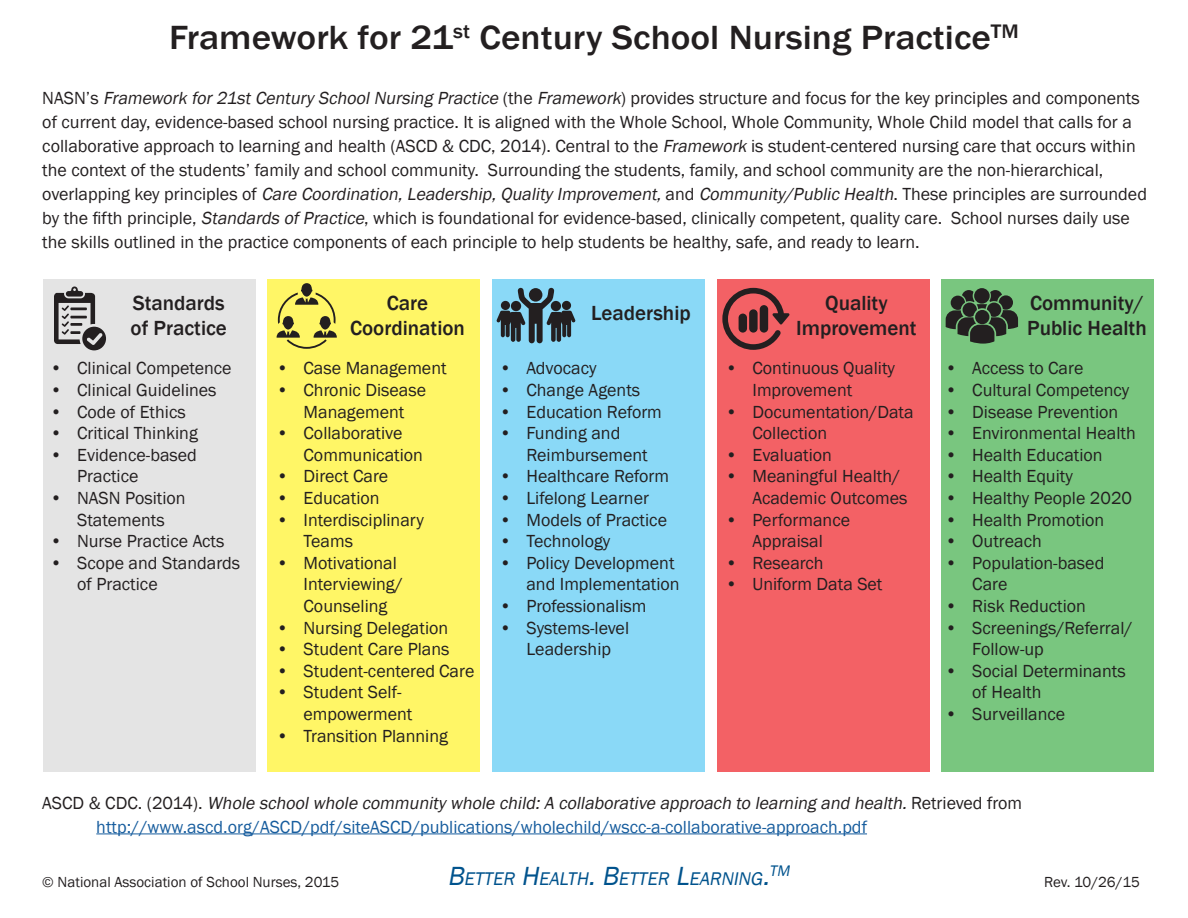
<style>
.page{position:relative;width:1188px;height:918px;background:#fff}
.page>*{position:absolute;margin:0;border:0;box-sizing:border-box;transform-origin:0 0}
.t1{font:500 34.5px "Franklin Gothic";color:#231f20;scale:1.08 1}
.t2{font:500 21px/25.2px "Franklin Gothic";color:#231f20}
.t3{font:italic 18.9px "Franklin Gothic";color:#00538d}
.t4{font:18px/21.6px "Franklin Gothic";color:#231f20}
.t5{font:18px/24px "Franklin Gothic";color:#175d9e}
.t6{font:15px "Franklin Gothic";color:#231f20}
.s1{font-style:italic}
.s2{color:#231f20}
.s3{font-style:italic;color:#231f20}
.s4{font-size:27px}
</style>
<div class="page">
<hr style="left:96px;top:833px;width:771px;height:1px;background:#175d9e">
<div style="left:268px;top:279px;width:212px;height:492px;background:#fff666"></div>
<svg style="left:277px;top:283px;width:60px;height:66px"></svg>
<div style="left:492px;top:279px;width:213px;height:492px;background:#8ad9f7"></div>
<svg style="left:497px;top:288px;width:78px;height:55px"></svg>
<div style="left:562px;top:301px;width:9px;height:9px;background:#231f20;border-radius:50%"></div>
<div style="left:717px;top:279px;width:212px;height:492px;background:#f36165"></div>
<svg style="left:722px;top:288px;width:68px;height:62px"></svg>
<div style="left:942px;top:279px;width:212px;height:492px;background:#79c67f"></div>
<svg style="left:974px;top:288px;width:16px;height:16px"></svg>
<svg style="left:946px;top:290px;width:72px;height:54px"></svg>
<div style="left:43px;top:279px;width:212px;height:492px;background:#e0e0e0"></div>
<svg style="left:54px;top:287px;width:52px;height:63px"></svg>
<p class="t1" style="left:169px;top:17px;width:788px">Framework for 21<sup>st</sup> Century School Nursing Practice<sup>TM</sup></p>
<p class="t4" style="left:42px;top:87px;width:1106px;line-height:24px">NASN’s <span class="s1">Framework for21stCenturySchoolNursing Practice</span> (the <span class="s1">Framework</span>) provides structure and focus for the key principles and components of current day, evidence-based school nursing practice. It is aligned with the Whole School, Whole Community, Whole Child model that calls for a collaborative approach to learning and health (ASCD &amp; CDC, 2014). Central to the <span class="s1">Framework</span> is student-centered nursing care that occurs within the context of the students’ family and school community. Surrounding the students, family, and school community are the non-hierarchical,<br>ove r l a p p i n g key p r i n c i p l es of <span class="s1">Care Coordination,Leadership,QualityImprovement,</span>a n d <span class="s1">Community/Public Health</span>. T h es e p r i n c i p l es a re s u r ro u n d e d by the fifth principle, <span class="s1">Standards ofPractice</span>, which is foundational for evidence-based, clinically competent, quality care. School nurses daily use the skills outlined in the practice components of each principle to help students be healthy, safe, and ready to learn.</p>
<p class="t2" style="left:131px;top:290px;width:98px">Standards of Practice</p>
<p class="t4" style="left:50px;top:358px;width:183px">• Clinical Competence</p>
<p class="t4" style="left:50px;top:380px;width:168px">• Clinical Guidelines</p>
<p class="t4" style="left:50px;top:401px;width:137px">• Code of Ethics</p>
<p class="t4" style="left:50px;top:423px;width:149px">• Critical Thinking</p>
<p class="t4" style="left:77px;top:444px;width:121px;text-indent:-27px">• Evidence-based<br>Practice</p>
<p class="t4" style="left:50px;top:488px;width:137px;text-align:center">• NASN Position<br>Statements</p>
<p class="t4" style="left:50px;top:531px;width:176px">• Nurse Practice Acts</p>
<p class="t4" style="left:77px;top:552px;width:164px;text-indent:-27px">• Scope and Standards of Practice</p>
<p class="t2" style="left:387px;top:290px;width:43px">Care</p>
<p class="t2" style="left:350px;top:316px;width:116px">Coordination</p>
<p class="t4" style="left:277px;top:358px;width:172px">• Case Management</p>
<p class="t4" style="left:277px;top:380px;width:151px;text-align:center">• Chronic Disease<br>Management</p>
<p class="t4" style="left:304px;top:423px;width:121px;text-indent:-27px">• Collaborative<br>Communication</p>
<p class="t4" style="left:277px;top:466px;width:113px">• Direct Care</p>
<p class="t4" style="left:277px;top:488px;width:105px">• Education</p>
<p class="t4" style="left:304px;top:509px;width:122px;text-indent:-27px">• Interdisciplinary<br>Teams</p>
<p class="t4" style="left:304px;top:552px;width:101px;text-indent:-27px">• Motivational<br>Interviewing/<br>Counseling</p>
<p class="t4" style="left:277px;top:617px;width:173px">• Nursing Delegation</p>
<p class="t4" style="left:277px;top:639px;width:175px">• Student Care Plans</p>
<p class="t4" style="left:277px;top:660px;width:199px">• Student-centered Care</p>
<p class="t4" style="left:304px;top:682px;width:110px;text-indent:-27px">• Student Self&shy;empowerment</p>
<p class="t4" style="left:277px;top:725px;width:173px">• Transition Planning</p>
<p class="t2" style="left:591px;top:301px;width:101px">Leadership</p>
<p class="t4" style="left:499px;top:358px;width:99px">• Advocacy</p>
<p class="t4" style="left:499px;top:380px;width:142px">• Change Agents</p>
<p class="t4" style="left:499px;top:401px;width:164px">• Education Reform</p>
<p class="t4" style="left:526px;top:423px;width:123px;text-indent:-27px">• Funding and<br>Reimbursement</p>
<p class="t4" style="left:499px;top:466px;width:171px">• Healthcare Reform</p>
<p class="t4" style="left:499px;top:488px;width:151px">• Lifelong Learner</p>
<p class="t4" style="left:499px;top:509px;width:169px">• Models of Practice</p>
<p class="t4" style="left:499px;top:531px;width:112px">• Technology</p>
<p class="t4" style="left:499px;top:552px;width:182px;text-align:right">• Policy Development and Implementation</p>
<p class="t4" style="left:499px;top:596px;width:149px">• Professionalism</p>
<p class="t4" style="left:499px;top:617px;width:131px;text-align:center">• Systems-level<br>Leadership</p>
<p class="t2" style="left:825px;top:290px;width:64px">Quality</p>
<p class="t2" style="left:796px;top:316px;width:122px">Improvement</p>
<p class="t4" style="left:753px;top:358px;width:144px;text-indent:-27px">• Continuous Quality<br>Improvement</p>
<p class="t4" style="left:753px;top:401px;width:163px;text-indent:-27px">• Documentation/Data<br>Collection</p>
<p class="t4" style="left:726px;top:444px;width:108px">• Evaluation</p>
<p class="t4" style="left:753px;top:466px;width:156px;text-indent:-27px">• Meaningful Health/<br>Academic Outcomes</p>
<p class="t4" style="left:726px;top:509px;width:126px;text-align:center">• Performance<br>Appraisal</p>
<p class="t4" style="left:726px;top:552px;width:100px">• Research</p>
<p class="t4" style="left:726px;top:574px;width:158px">• Uniform Data Set</p>
<p class="t2" style="left:1027px;top:290px;width:121px">Community/<br>Public Health</p>
<p class="t4" style="left:945px;top:358px;width:140px">• Access to Care</p>
<p class="t4" style="left:945px;top:380px;width:186px">• Cultural Competency</p>
<p class="t4" style="left:945px;top:401px;width:175px">• Disease Prevention</p>
<p class="t4" style="left:945px;top:423px;width:192px">• Environmental Health</p>
<p class="t4" style="left:945px;top:444px;width:159px">• Health Education</p>
<p class="t4" style="left:945px;top:466px;width:129px">• Health Equity</p>
<p class="t4" style="left:945px;top:488px;width:188px">• Healthy People 2020</p>
<p class="t4" style="left:945px;top:509px;width:161px">• Health Promotion</p>
<p class="t4" style="left:945px;top:531px;width:98px">• Outreach</p>
<p class="t4" style="left:972px;top:552px;width:134px;text-indent:-27px">• Population-based<br>Care</p>
<p class="t4" style="left:945px;top:596px;width:142px">• Risk Reduction</p>
<p class="t4" style="left:972px;top:617px;width:162px;text-indent:-27px">• Screenings/Referral/<br>Follow-up</p>
<p class="t4" style="left:972px;top:660px;width:155px;text-indent:-27px">• Social Determinants of Health</p>
<p class="t4" style="left:945px;top:704px;width:122px">• Surveillance</p>
<p class="t5" style="left:96px;top:791px;width:927px;text-indent:-54px"><span class="s2">AS C D &amp; C D C . ( 2 0 14 ) .</span> <span class="s3">Whole schoolwhole communitywhole child:A collaborative approach to learning and health.</span><span class="s2">R et r i eve d f ro m </span>http://www.ascd.org/ASCD/pdf/siteASCD/publications/wholechild/wscc-a-collaborative-approach.pdf</p>
<p class="t3" style="left:447px;top:867px;width:347px"><span class="s4">B</span>ETTER <span class="s4">H</span>EALTH <span class="s4">.B</span>ETTER <span class="s4">L</span>EARNING<span class="s4">.</span><sup>TM</sup></p>
<p class="t6" style="left:42px;top:872px;width:299px">© National Association of School Nurses, 2015</p>
<p class="t6" style="left:1044px;top:872px;width:97px">Rev. 10/26/15</p>
</div>
